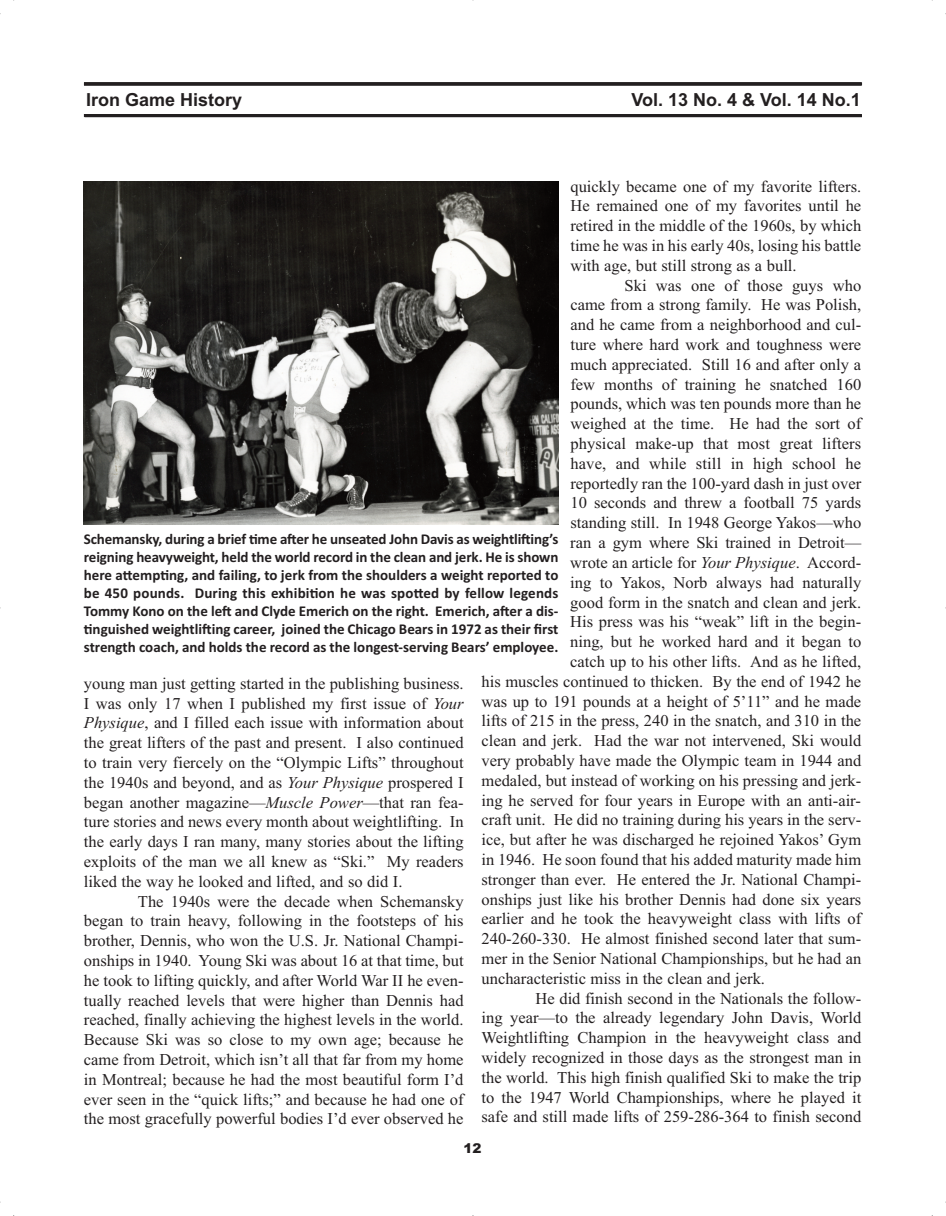
<style>
.page{position:relative;width:946px;height:1216px;background:#fff}
.page>*{position:absolute;margin:0;border:0;box-sizing:border-box;transform-origin:0 0}
.t1{font:700 18px "Arial";color:#231f20}
.t2{font:16.5px/19.8px "Times New Roman";color:#231f20;text-align:justify}
.t3{font:700 15px/18px "Calibri";color:#231f20;text-align:justify}
.t4{font:900 13.5px "Arial";color:#231f20}
.s1{font-style:italic}
</style>
<div class="page">
<img style="left:84px;top:181px;width:474px;height:343px">
<hr style="left:84px;top:82px;width:777px;height:3px;background:#231f20">
<hr style="left:84px;top:114px;width:777px;height:3px;background:#231f20">
<hr style="left:452px;top:0;width:42px;height:1px;background:#000">
<hr style="left:452px;top:1215px;width:42px;height:1px;background:#000">
<hr style="left:0;top:587px;width:1px;height:42px;background:#000">
<hr style="left:945px;top:587px;width:1px;height:42px;background:#000">
<p class="t1" style="left:86px;top:89px;width:158px">Iron Game History</p>
<p class="t1" style="left:631px;top:89px;width:231px">Vol. 13 No. 4 &amp; Vol. 14 No.1</p>
<p class="t2" style="left:570px;top:176px;width:292px">quickly became one of my favorite lifters.<br>He remained one of my favorites until he retired in the middle of the 1960s, by which time he was in his early 40s, losing his battle with age, but still strong as a bull.</p>
<p class="t2" style="left:624px;top:275px;width:238px">Ski was one of those guys who</p>
<p class="t2" style="left:570px;top:295px;width:292px">came from a strong family. He was Polish,</p>
<p class="t2" style="left:570px;top:314px;width:292px">and he came from a neighborhood and cul-</p>
<p class="t2" style="left:570px;top:334px;width:292px">ture where hard work and toughness were</p>
<p class="t2" style="left:570px;top:354px;width:292px">much appreciated. Still 16 and after only a</p>
<p class="t2" style="left:570px;top:374px;width:292px">few months of training he snatched 160</p>
<p class="t2" style="left:570px;top:394px;width:292px">pounds, which was ten pounds more than he</p>
<p class="t2" style="left:570px;top:413px;width:292px">weighed at the time. He had the sort of</p>
<p class="t2" style="left:570px;top:433px;width:292px">physical make-up that most great lifters</p>
<p class="t2" style="left:570px;top:453px;width:292px">have, and while still in high school he</p>
<p class="t2" style="left:570px;top:473px;width:292px">reportedly ran the 100-yard dash in just over</p>
<p class="t2" style="left:570px;top:493px;width:292px">10 seconds and threw a football 75 yards</p>
<p class="t2" style="left:570px;top:512px;width:292px">standing still. In 1948 George Yakos—who</p>
<p class="t2" style="left:570px;top:532px;width:292px">ran a gym where Ski trained in Detroit—</p>
<p class="t2" style="left:570px;top:552px;width:292px">wrote an article for <span class="s1">Your Physique</span>. Accord-</p>
<p class="t2" style="left:570px;top:572px;width:292px">ing to Yakos, Norb always had naturally</p>
<p class="t2" style="left:570px;top:592px;width:292px">good form in the snatch and clean and jerk.</p>
<p class="t2" style="left:570px;top:611px;width:292px">His press was his “weak” lift in the begin-</p>
<p class="t2" style="left:570px;top:631px;width:292px">ning, but he worked hard and it began to</p>
<p class="t2" style="left:570px;top:651px;width:292px">catch up to his other lifts. And as he lifted,</p>
<p class="t2" style="left:481px;top:671px;width:381px">his muscles continued to thicken. By the end of 1942 he</p>
<p class="t2" style="left:481px;top:691px;width:381px">was up to 191 pounds at a height of 5’11” and he made</p>
<p class="t2" style="left:481px;top:710px;width:381px">lifts of 215 in the press, 240 in the snatch, and 310 in the</p>
<p class="t2" style="left:481px;top:730px;width:381px">clean and jerk. Had the war not intervened, Ski would</p>
<p class="t2" style="left:481px;top:750px;width:381px">very probably have made the Olympic team in 1944 and</p>
<p class="t2" style="left:481px;top:770px;width:381px">medaled, but instead of working on his pressing and jerk-</p>
<p class="t2" style="left:481px;top:790px;width:381px">ing he served for four years in Europe with an anti-air-</p>
<p class="t2" style="left:481px;top:809px;width:381px">craft unit. He did no training during his years in the serv-</p>
<p class="t2" style="left:481px;top:829px;width:381px">ice, but after he was discharged he rejoined Yakos’ Gym</p>
<p class="t2" style="left:481px;top:849px;width:381px">in 1946. He soon found that his added maturity made him</p>
<p class="t2" style="left:481px;top:869px;width:381px">stronger than ever. He entered the Jr. National Champi-</p>
<p class="t2" style="left:481px;top:889px;width:381px">onships just like his brother Dennis had done six years</p>
<p class="t2" style="left:481px;top:908px;width:381px">earlier and he took the heavyweight class with lifts of</p>
<p class="t2" style="left:481px;top:928px;width:381px">240-260-330. He almost finished second later that sum-</p>
<p class="t2" style="left:481px;top:948px;width:381px">mer in the Senior National Championships, but he had an</p>
<p class="t2" style="left:481px;top:968px;width:285px">uncharacteristic miss in the clean and jerk.</p>
<p class="t2" style="left:535px;top:988px;width:327px">He did finish second in the Nationals the follow-</p>
<p class="t2" style="left:481px;top:1007px;width:381px">ing year—to the already legendary John Davis, World</p>
<p class="t2" style="left:481px;top:1027px;width:381px">Weightlifting Champion in the heavyweight class and</p>
<p class="t2" style="left:481px;top:1047px;width:381px">widely recognized in those days as the strongest man in</p>
<p class="t2" style="left:481px;top:1067px;width:381px">the world. This high finish qualified Ski to make the trip</p>
<p class="t2" style="left:481px;top:1087px;width:381px">to the 1947 World Championships, where he played it</p>
<p class="t2" style="left:481px;top:1106px;width:381px">safe and still made lifts of 259-286-364 to finish second</p>
<p class="t3" style="left:84px;top:529px;width:476px">Schemansky, during a brief time after he unseated John Davis as weightlifting’s reigning heavyweight, held the world record in the clean and jerk. He is shown here attempting, and failing, to jerk from the shoulders a weight reported to be 450 pounds. During this exhibition he was spotted by fellow legends Tommy Kono on the left and Clyde Emerich on the right. Emerich, after a dis&shy;tinguished weightlifting career, joined the Chicago Bears in 1972 as their first strength coach, and holds the record as the longest-serving Bears’ employee.</p>
<p class="t2" style="left:84px;top:673px;width:381px">young man just getting started in the publishing business.<br>I was only 17 when I published my first issue of <span class="s1">Your Physique</span>, and I filled each issue with information about the great lifters of the past and present. I also continued to train very fiercely on the “Olympic Lifts” throughout the 1940s and beyond, and as <span class="s1">Your Physique</span> prospered I began another magazine—<span class="s1">Muscle Power</span>—that ran fea&shy;ture stories and news every month about weightlifting. In the early days I ran many, many stories about the lifting exploits of the man we all knew as “Ski.” My readers liked the way he looked and lifted, and so did I.</p>
<p class="t2" style="left:84px;top:891px;width:381px;text-indent:54px">The 1940s were the decade when Schemansky began to train heavy, following in the footsteps of his brother, Dennis, who won the U.S. Jr. National Champi&shy;onships in 1940. Young Ski was about 16 at that time, but he took to lifting quickly, and after World War II he even&shy;tually reached levels that were higher than Dennis had reached, finally achieving the highest levels in the world.<br>Because Ski was so close to my own age; because he came from Detroit, which isn’t all that far from my home in Montreal; because he had the most beautiful form I’d ever seen in the “quick lifts;” and because he had one of the most gracefully powerful bodies I’d ever observed he</p>
<p class="t4" style="left:463px;top:1140px;width:20px">12</p>
</div>
